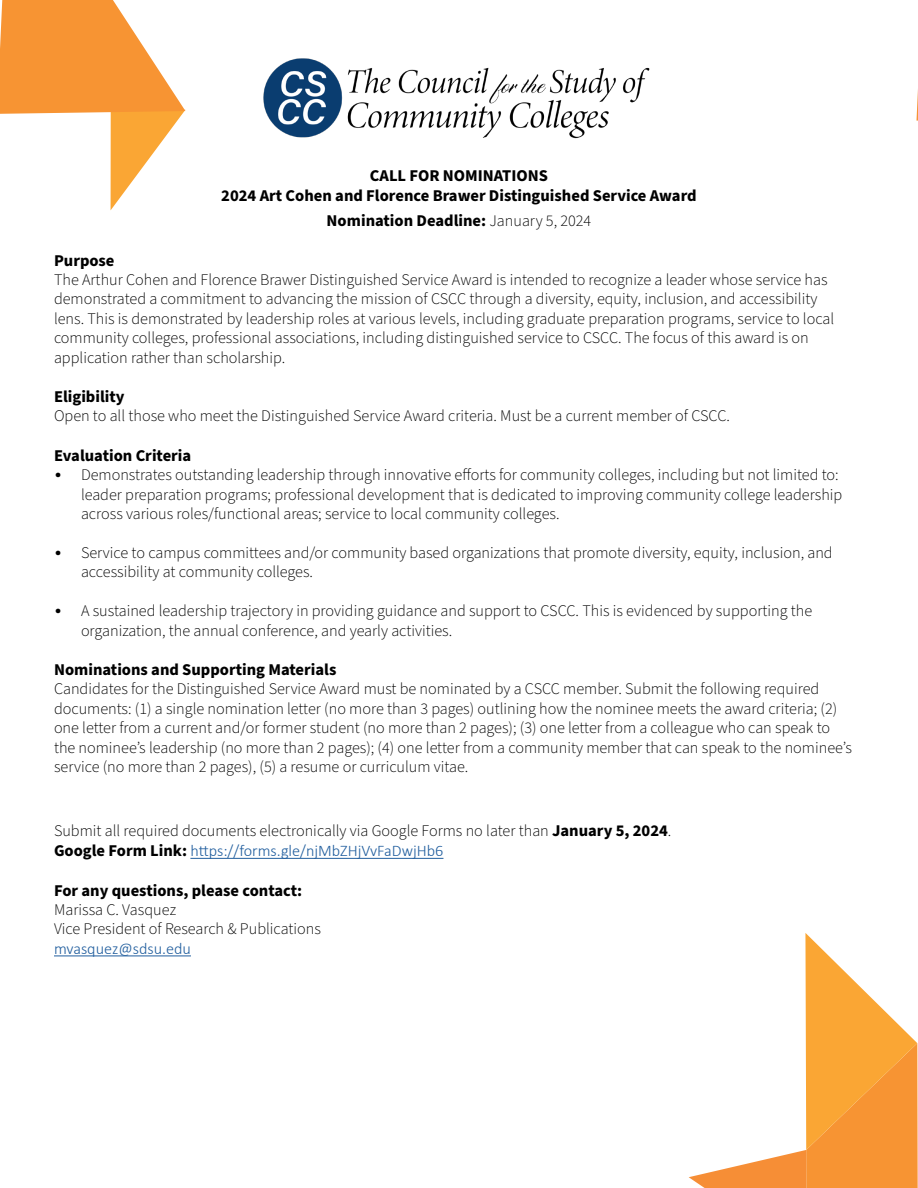
<style>
.page{position:relative;width:918px;height:1188px;background:#fff}
.page>*{position:absolute;margin:0;border:0;box-sizing:border-box;transform-origin:0 0}
.t1{font:700 16.5px/19.8px "Source Sans Pro";color:#000;text-align:center}
.t2{font:300 16.2px/19.5px "Source Sans Pro";color:#000}
.t3{font:300 16.2px "Calibri";color:#215e9e}
.s1{font-weight:300;font-size:16.2px}
.s2{font-family:"Calibri"}
.s3{font-weight:700;font-size:16.5px}
.s4{font-family:"Source Sans Pro";font-weight:700;font-size:16.5px;color:#000}
</style>
<div class="page">
<hr style="left:190px;top:858px;width:253px;height:1px;background:#215e9e">
<hr style="left:54px;top:956px;width:137px;height:1px;background:#215e9e">
<img style="left:263px;top:58px;width:387px;height:81px">
<svg style="left:0;top:0;width:185px;height:210px"></svg>
<svg style="left:689px;top:933px;width:229px;height:255px"></svg>
<svg style="left:917px;top:89px;width:1px;height:32px"></svg>
<p class="t1" style="left:221px;top:166px;width:477px">CALL FOR NOMINATIONS<br>2024 Art Cohen and Florence Brawer Distinguished Service Award</p>
<p class="t1" style="left:327px;top:211px;width:266px">Nomination Deadline: <span class="s1">January 5, 2024</span></p>
<p class="t1" style="left:54px;top:251px;width:62px">Purpose</p>
<p class="t2" style="left:54px;top:270px;width:782px">The Arthur Cohen and Florence Brawer Distinguished Service Award is intended to recognize a leader whose service has demonstrated a commitment to advancing the mission of CSCC through a diversity, equity, inclusion, and accessibility lens. This is demonstrated by leadership roles at various levels, including graduate preparation programs, service to local community colleges, professional associations, including distinguished service to CSCC. The focus of this award is on application rather than scholarship.</p>
<p class="t1" style="left:54px;top:387px;width:72px">Eligibility</p>
<p class="t2" style="left:54px;top:407px;width:677px">Open to all those who meet the Distinguished Service Award criteria. Must be a current member of CSCC.</p>
<p class="t1" style="left:54px;top:446px;width:139px">Evaluation Criteria</p>
<p class="t2" style="left:81px;top:466px;width:763px;text-indent:-27px"><span class="s2">•</span> Demonstrates outstanding leadership through innovative efforts for community colleges, including but not limited to: leader preparation programs; professional development that is dedicated to improving community college leadership across various roles/functional areas; service to local community colleges.</p>
<p class="t2" style="left:81px;top:543px;width:753px;text-indent:-27px"><span class="s2">•</span> Service to campus committees and/or community based organizations that promote diversity, equity, inclusion, and accessibility at community colleges.</p>
<p class="t2" style="left:81px;top:602px;width:733px;text-indent:-27px"><span class="s2">•</span> A sustained leadership trajectory in providing guidance and support to CSCC. This is evidenced by supporting the organization, the annual conference, and yearly activities.</p>
<p class="t1" style="left:54px;top:660px;width:284px">Nominations and Supporting Materials</p>
<p class="t2" style="left:54px;top:680px;width:799px">Candidates for the Distinguished Service Award must be nominated by a CSCC member. Submit the following required documents: (1) a single nomination letter (no more than 3 pages) outlining how the nominee meets the award criteria; (2) one letter from a current and/or former student (no more than 2 pages); (3) one letter from a colleague who can speak to the nominee’s leadership (no more than 2 pages); (4) one letter from a community member that can speak to the nominee’s service (no more than 2 pages), (5) a resume or curriculum vitae.</p>
<p class="t2" style="left:54px;top:822px;width:619px">Submit all required documents electronically via Google Forms no later than <span class="s3">January 5, 2024</span>.</p>
<p class="t3" style="left:54px;top:841px;width:391px"><span class="s4">Google Form Link:</span> https://forms.gle/njMbZHjVvFaDwjHb6</p>
<p class="t1" style="left:54px;top:881px;width:250px">For any questions, please contact:</p>
<p class="t2" style="left:54px;top:900px;width:268px">Marissa C. Vasquez<br>Vice President of Research &amp; Publications</p>
<p class="t3" style="left:54px;top:938px;width:139px">mvasquez@sdsu.edu</p>
</div>
